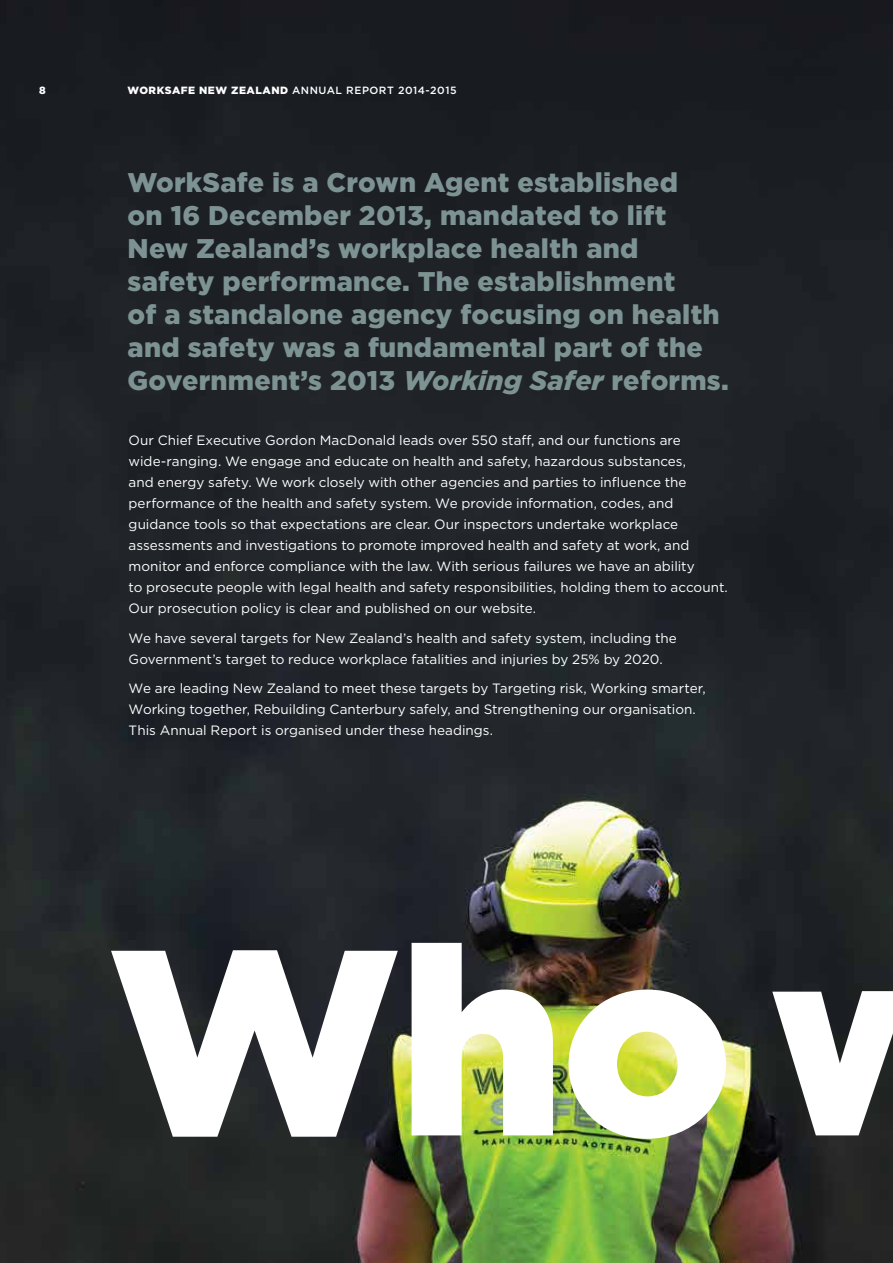
<style>
.page{position:relative;width:893px;height:1263px;background:#fff}
.page>*{position:absolute;margin:0;border:0;box-sizing:border-box;transform-origin:0 0}
.t1{font:900 263.7px "Gotham";color:#fff}
.t2{font:900 27px/33px "Gotham";letter-spacing:.01em;color:#7d9393}
.t3{font:13.5px/21px "Gotham";color:#fff}
.t4{font:500 10.5px "Gotham";letter-spacing:.05em;color:#fff}
.t5{font:900 10.5px "Gotham";color:#fff}
.s1{font-weight:900}
.s2{font-style:italic}
</style>
<div class="page">
<img style="left:0;top:0;width:893px;height:1263px">
<svg style="left:772px;top:991px;width:121px;height:144px"></svg>
<p class="t5" style="left:39px;top:83px;width:8px">8</p>
<p class="t4" style="left:128px;top:84px;width:330px"><span class="s1">WORKSAFE NEW ZEALAND</span> ANNUAL REPORT 2014-2015</p>
<p class="t2" style="left:128px;top:165px;width:603px">WorkSafe is a Crown Agent established<br>on 16 December 2013, mandated to lift New Zealand’s workplace health and safety performance. The establishment<br>of a standalone agency focusing on health and safety was a fundamental part of the Government’s 2013 <span class="s2">Working Safer</span> reforms.</p>
<p class="t3" style="left:129px;top:429px;width:601px">Our Chief Executive Gordon MacDonald leads over 550 staff, and our functions are wide-ranging. We engage and educate on health and safety, hazardous substances,<br>and energy safety. We work closely with other agencies and parties to influence the performance of the health and safety system. We provide information, codes, and guidance tools so that expectations are clear. Our inspectors undertake workplace assessments and investigations to promote improved health and safety at work, and monitor and enforce compliance with the law. With serious failures we have an ability<br>to prosecute people with legal health and safety responsibilities, holding them to account.<br>Our prosecution policy is clear and published on our website.</p>
<p class="t3" style="left:129px;top:627px;width:550px">We have several targets for New Zealand’s health and safety system, including the<br>Government’s target to reduce workplace fatalities and injuries by 25% by 2020.</p>
<p class="t3" style="left:129px;top:677px;width:579px">We are leading New Zealand to meet these targets by Targeting risk, Working smarter,<br>Working together, Rebuilding Canterbury safely, and Strengthening our organisation.<br>This Annual Report is organised under these headings.</p>
<h1 class="t1" style="left:107px;top:860px;width:628px">Who</h1>
</div>
